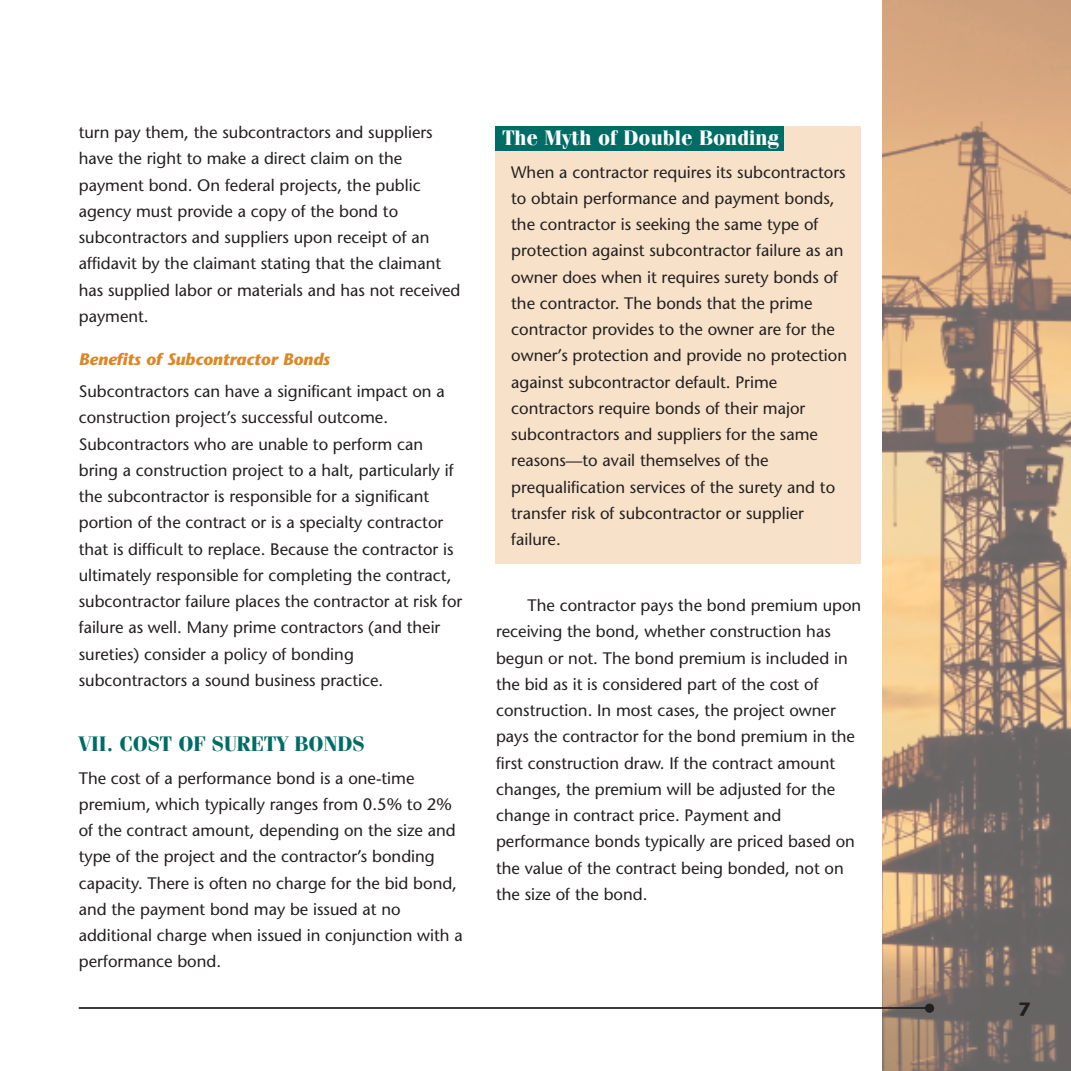
<style>
.page{position:relative;width:1071px;height:1071px;background:#fff}
.page>*{position:absolute;margin:0;border:0;box-sizing:border-box;transform-origin:0 0}
.t1{font:700 21px "Fenice";color:#fff}
.t2{font:700 21px "Fenice";color:#006c66}
.t3{font:700 19.25px "Stone Sans";color:#231f20}
.t4{font:16.62px/26.2px "Stone Sans";color:#231f20}
.t5{font:italic 700 16.62px "Stone Sans";color:#dd8625}
</style>
<div class="page">
<div style="left:495px;top:126px;width:366px;height:438px;background:#f7e1c8"></div>
<div style="left:495px;top:126px;width:289px;height:25px;background:#006c66"></div>
<img style="left:882px;top:0;width:189px;height:1071px">
<hr style="left:79px;top:1007px;width:850px;height:2px;background:#231f20">
<div style="left:925px;top:1004px;width:9px;height:9px;background:#231f20;border-radius:50%"></div>
<p class="t4" style="left:79px;top:121px;width:383px">turn pay them, the subcontractors and suppliers have the right to make a direct claim on the payment bond. On federal projects, the public agency must provide a copy of the bond to subcontractors and suppliers upon receipt of an affidavit by the claimant stating that the claimant has supplied labor or materials and has not received payment.</p>
<p class="t5" style="left:79px;top:352px;width:253px">Benefits of Subcontractor Bonds</p>
<p class="t4" style="left:79px;top:380px;width:385px">Subcontractors can have a significant impact on a construction project’s successful outcome.<br>Subcontractors who are unable to perform can bring a construction project to a halt, particularly if the subcontractor is responsible for a significant portion of the contract or is a specialty contractor that is difficult to replace. Because the contractor is ultimately responsible for completing the contract, subcontractor failure places the contractor at risk for failure as well. Many prime contractors (and their sureties) consider a policy of bonding subcontractors a sound business practice.</p>
<p class="t2" style="left:79px;top:736px;width:287px">VII. COST OF SURETY BONDS</p>
<p class="t4" style="left:79px;top:766px;width:385px">The cost of a performance bond is a one-time premium, which typically ranges from 0.5% to 2% of the contract amount, depending on the size and type of the project and the contractor’s bonding capacity. There is often no charge for the bid bond, and the payment bond may be issued at no additional charge when issued in conjunction with a performance bond.</p>
<p class="t1" style="left:503px;top:131px;width:278px">The Myth of Double Bonding</p>
<p class="t4" style="left:511px;top:160px;width:337px">When a contractor requires its subcontractors to obtain performance and payment bonds, the contractor is seeking the same type of protection against subcontractor failure as an owner does when it requires surety bonds of the contractor. The bonds that the prime contractor provides to the owner are for the owner’s protection and provide no protection against subcontractor default. Prime contractors require bonds of their major subcontractors and suppliers for the same reasons—to avail themselves of the prequalification services of the surety and to transfer risk of subcontractor or supplier failure.</p>
<p class="t4" style="left:496px;top:594px;width:367px;text-indent:31px">The contractor pays the bond premium upon receiving the bond, whether construction has begun or not. The bond premium is included in the bid as it is considered part of the cost of construction. In most cases, the project owner pays the contractor for the bond premium in the first construction draw. If the contract amount changes, the premium will be adjusted for the change in contract price. Payment and performance bonds typically are priced based on the value of the contract being bonded, not on the size of the bond.</p>
<p class="t3" style="left:1019px;top:1002px;width:14px">7</p>
</div>
